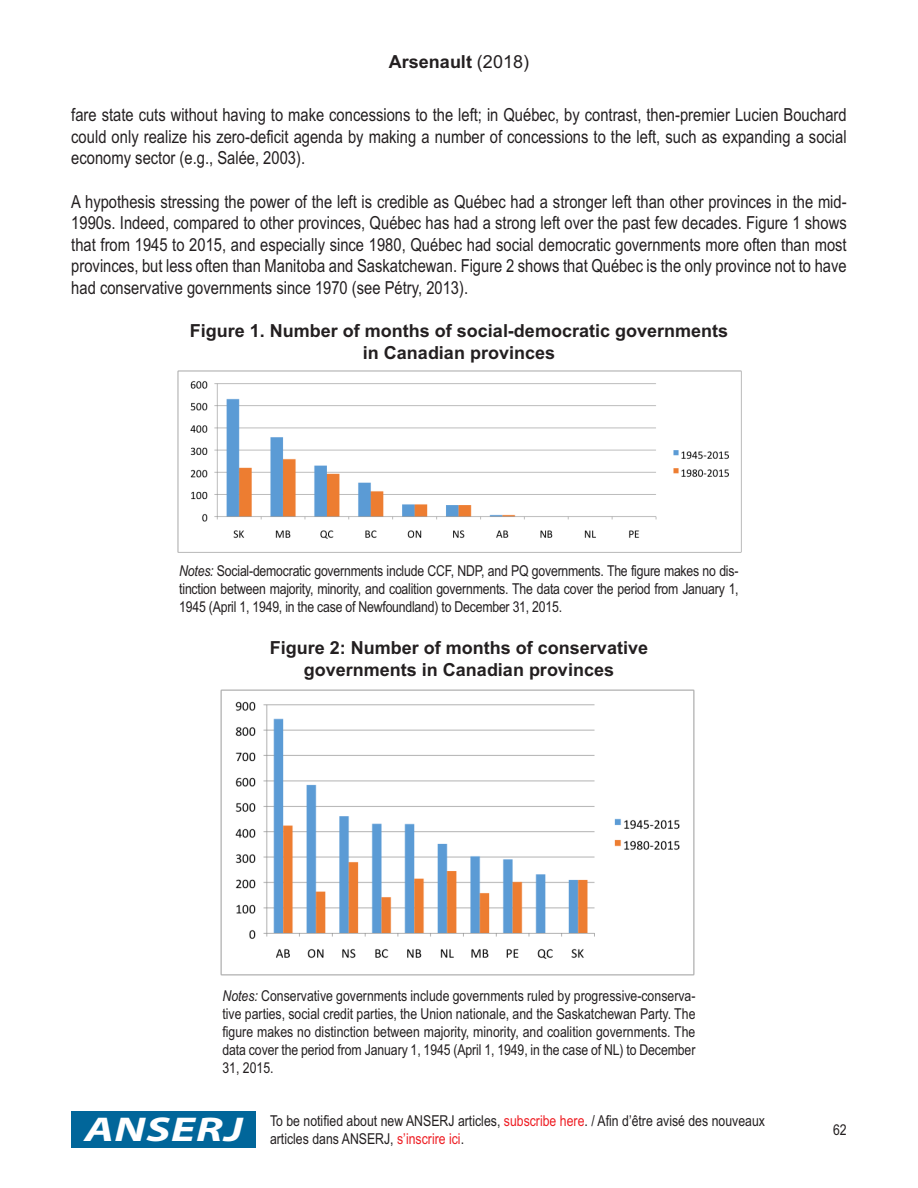
<style>
.page{position:relative;width:918px;height:1188px;background:#fff}
.page>*{position:absolute;margin:0;border:0;box-sizing:border-box;transform-origin:0 0}
.t1{font:italic 700 semi-expanded 34.5px "Myriad Pro";letter-spacing:.02em;color:#fff;scale:1.25 1}
.t2{font:18px/21.6px "Arial Narrow";color:#231f20;text-align:justify}
.t3{font:700 18px/21.6px "Arial";color:#231f20;text-align:center}
.t4{font:15px/18px "Arial Narrow";color:#231f20;text-align:justify}
.s1{font-weight:400}
.s2{font-style:italic}
.s3{color:#ee1d23}
</style>
<div class="page">
<div style="left:71px;top:1111px;width:185px;height:37px;background:#01669a"></div>
<img style="left:177px;top:370px;width:565px;height:182px">
<img style="left:220px;top:690px;width:475px;height:285px">
<p class="t3" style="left:389px;top:51px;width:142px">Arsenault <span class="s1">(2018)</span></p>
<p class="t2" style="left:71px;top:104px;width:777px">fare state cuts without having to make concessions to the left; in Québec, by contrast, then-premier Lucien Bouchard could only realize his zero-deficit agenda by making a number of concessions to the left, such as expanding a social economy sector (e.g., Salée, 2003).</p>
<p class="t2" style="left:71px;top:190px;width:777px">A hypothesis stressing the power of the left is credible as Québec had a stronger left than other provinces in the mid-1990s. Indeed, compared to other provinces, Québec has had a strong left over the past few decades. Figure 1 shows that from 1945 to 2015, and especially since 1980, Québec had social democratic governments more often than most provinces, but less often than Manitoba and Saskatchewan. Figure 2 shows that Québec is the only province not to have had conservative governments since 1970 (see Pétry, 2013).</p>
<p class="t3" style="left:190px;top:320px;width:540px">Figure 1. Number of months of social-democratic governments in Canadian provinces</p>
<p class="t4" style="left:179px;top:562px;width:561px"><span class="s2">Notes:</span> Social-democratic governments include CCF, NDP, and PQ governments. The figure makes no dis&shy;tinction between majority, minority, and coalition governments. The data cover the period from January 1, 1945 (April 1, 1949, in the case of Newfoundland) to December 31, 2015.</p>
<p class="t3" style="left:270px;top:637px;width:380px">Figure 2: Number of months of conservative governments in Canadian provinces</p>
<p class="t4" style="left:222px;top:987px;width:475px"><span class="s2">Notes:</span> Conservative governments include governments ruled by progressive-conserva&shy;tive parties, social credit parties, the Union nationale, and the Saskatchewan Party. The figure makes no distinction between majority, minority, and coalition governments. The data cover the period from January 1, 1945 (April 1, 1949, in the case of NL) to December 31, 2015.</p>
<h1 class="t1" style="left:84px;top:1116px;width:128px">ANSERJ</h1>
<p class="t4" style="left:270px;top:1111px;width:497px">To be notified about new ANSERJ articles, <span class="s3">subscribe here</span>. / Afin d’être avisé des nouveaux articles dans ANSERJ, <span class="s3">s’inscrire ici</span>.</p>
<p class="t4" style="left:833px;top:1121px;width:15px">62</p>
</div>
